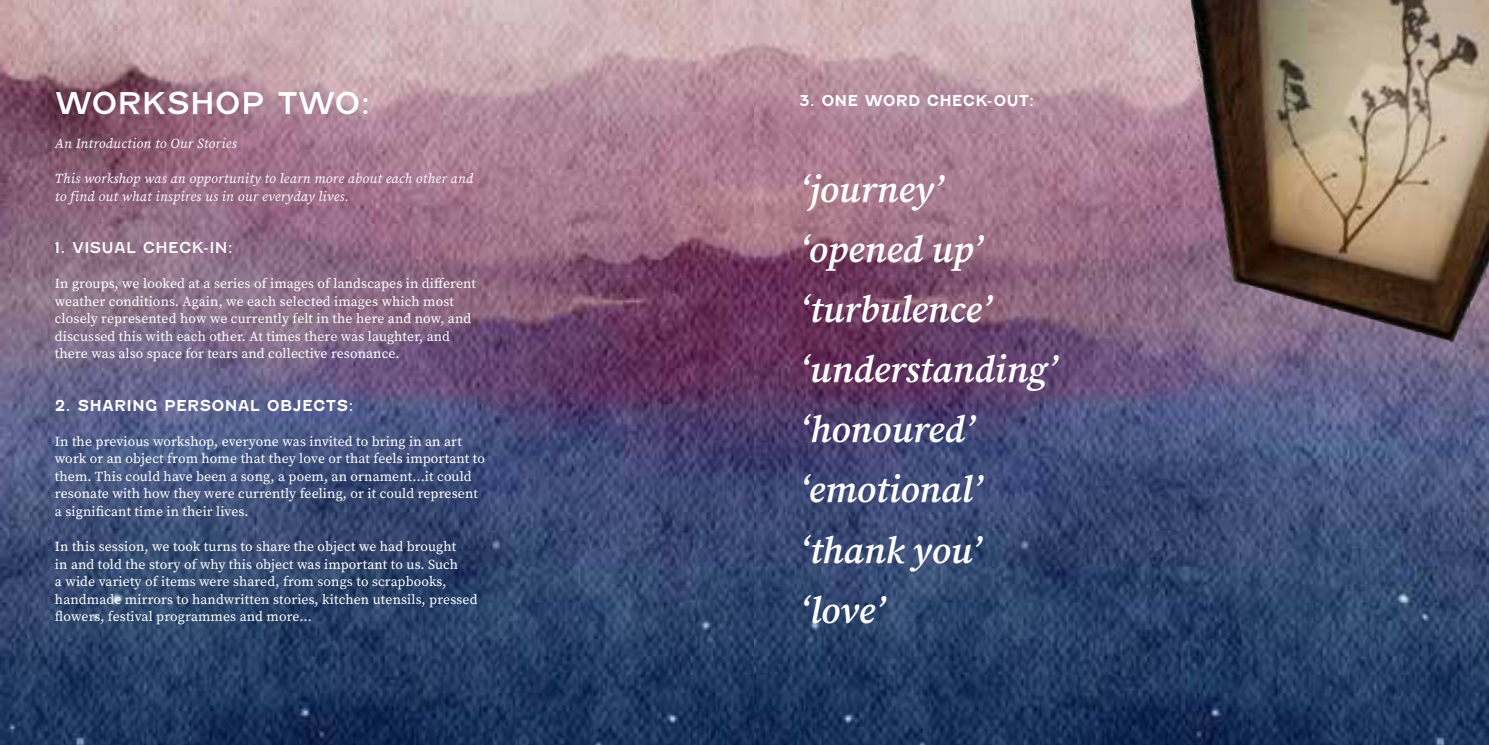
<style>
.page{position:relative;width:1489px;height:745px;background:#fff}
.page>*{position:absolute;margin:0;border:0;box-sizing:border-box;transform-origin:0 0}
.t1{font:italic 600 37.5px "Source Serif Pro";color:#fff}
.t2{font:30px "Fenwick Rg";color:#fff}
.t3{font:700 15px "Fenwick Rg";letter-spacing:.01em;color:#fff}
.t4{font:15px "Fenwick Rg";letter-spacing:.01em;color:#fff}
.t5{font:13.75px/17.5px "Source Serif Pro";letter-spacing:.01em;color:#fff}
.t6{font:italic 13.75px/17.5px "Source Serif Pro";letter-spacing:.02em;color:#fff}
</style>
<div class="page">
<img style="left:0;top:0;width:754px;height:744px">
<img style="left:754px;top:0;width:734px;height:744px">
<img style="left:1147px;top:0;width:341px;height:349px">
<p class="t2" style="left:55px;top:85px;width:317px">WORKSHOP TWO:</p>
<p class="t6" style="left:55px;top:134px;width:183px">An Introduction to Our Stories</p>
<p class="t6" style="left:55px;top:169px;width:420px">This workshop was an opportunity to learn more about each other and to find out what inspires us in our everyday lives.</p>
<p class="t4" style="left:55px;top:238px;width:179px">1. VISUAL CHECK-IN:</p>
<p class="t5" style="left:55px;top:274px;width:422px">In groups, we looked at a series of images of landscapes in different weather conditions. Again, we each selected images which most closely represented how we currently felt in the here and now, and discussed this with each other. At times there was laughter, and there was also space for tears and collective resonance.</p>
<p class="t3" style="left:55px;top:396px;width:300px">2. SHARING PERSONAL OBJECTS:</p>
<p class="t5" style="left:55px;top:432px;width:431px">In the previous workshop, everyone was invited to bring in an art work or an object from home that they love or that feels important to them. This could have been a song, a poem, an ornament…it could resonate with how they were currently feeling, or it could represent a significant time in their lives.</p>
<p class="t5" style="left:55px;top:537px;width:424px">In this session, we took turns to share the object we had brought<br>in and told the story of why this object was important to us. Such<br>a wide variety of items were shared, from songs to scrapbooks, handmade mirrors to handwritten stories, kitchen utensils, pressed flowers, festival programmes and more…</p>
<p class="t3" style="left:799px;top:91px;width:237px">3. ONE WORD CHECK-OUT:</p>
<p class="t1" style="left:799px;top:164px;width:145px">‘journey’</p>
<p class="t1" style="left:799px;top:224px;width:185px">‘opened up’</p>
<p class="t1" style="left:799px;top:284px;width:194px">‘turbulence’</p>
<p class="t1" style="left:799px;top:344px;width:259px">‘understanding’</p>
<p class="t1" style="left:799px;top:404px;width:177px">‘honoured’</p>
<p class="t1" style="left:799px;top:464px;width:185px">‘emotional’</p>
<p class="t1" style="left:799px;top:524px;width:183px">‘thank you’</p>
<p class="t1" style="left:799px;top:584px;width:87px">‘love’</p>
</div>
